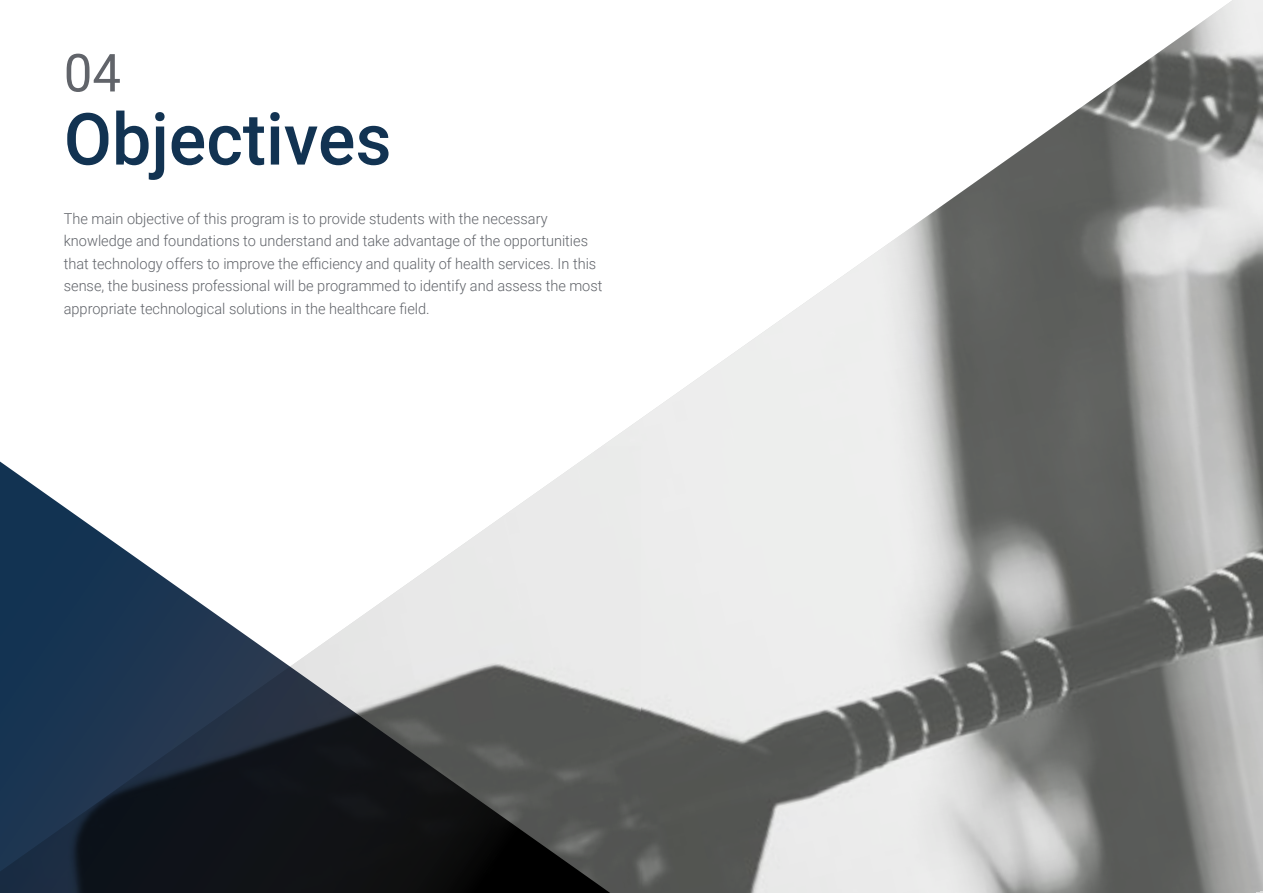
<style>
.page{position:relative;width:1263px;height:893px;background:#fff}
.page>*{position:absolute;margin:0;border:0;box-sizing:border-box;transform-origin:0 0}
.t1{font:500 72px "Roboto";color:#123352}
.t2{font:52.5px "Roboto";color:#61646a}
.t3{font:300 15px/22.5px "Roboto";color:#61646a}
</style>
<div class="page">
<img style="left:602px;top:0;width:661px;height:893px">
<svg style="left:0;top:446px;width:640px;height:447px"></svg>
<h2 class="t2" style="left:64px;top:36px;width:59px">04</h2>
<h1 class="t1" style="left:64px;top:89px;width:329px">Objectives</h1>
<p class="t3" style="left:64px;top:207px;width:540px">The main objective of this program is to provide students with the necessary knowledge and foundations to understand and take advantage of the opportunities that technology offers to improve the efficiency and quality of health services. In this sense, the business professional will be programmed to identify and assess the most appropriate technological solutions in the healthcare field.</p>
</div>
